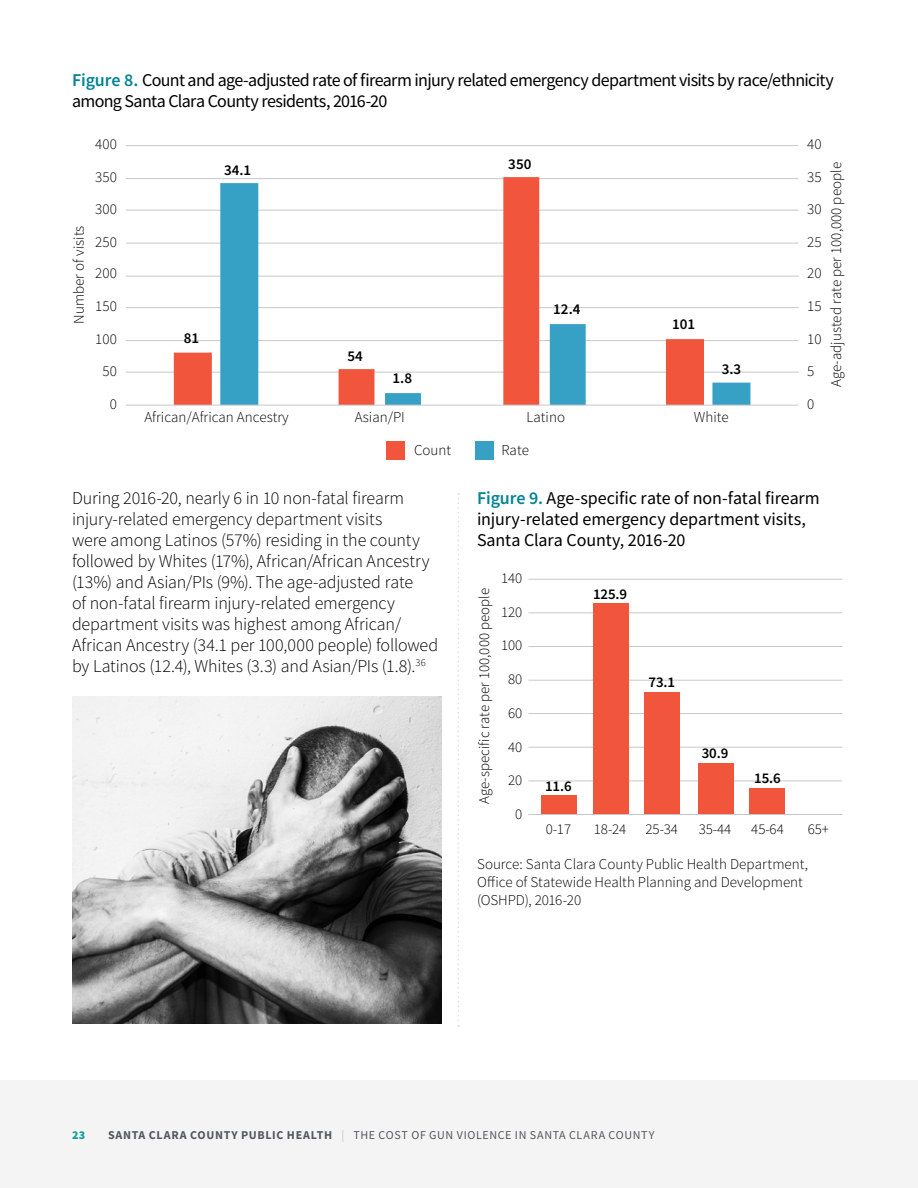
<style>
.page{position:relative;width:918px;height:1188px;background:#fff}
.page>*{position:absolute;margin:0;border:0;box-sizing:border-box;transform-origin:0 0}
.Body_STD{font:300 18px/21px "Source Sans Pro";letter-spacing:-.01em;color:#000}
.Figure___Table_Title{font:18px/21px "Source Sans Pro";letter-spacing:-.025em;color:#000}
.Figure___Table_Title-2{font:18px/21px "Source Sans Pro";letter-spacing:-.005em;color:#000}
.Chart_Source{font:300 15px/18px "Source Sans Pro";color:#000}
.t1{font:600 15px "Source Sans Pro";color:#000}
.t2{font:300 14.85px "Source Sans Pro";color:#000}
.t3{font:600 14.85px "Source Sans Pro";letter-spacing:-.005em;color:#000}
.t4{font:12px "Source Sans Pro";letter-spacing:.05em;color:#53585f}
.t5{font:900 12px "Source Sans Pro";color:#12a296}
.s1{font-weight:600;color:#008397}
.s2{font-weight:700}
.s3{color:#c4c3c6}
</style>
<div class="page">
<div style="left:0;top:1080px;width:918px;height:108px;background:#f4f4f4"></div>
<div style="left:386px;top:441px;width:19px;height:19px;background:#f1563c"></div>
<div style="left:475px;top:441px;width:19px;height:19px;background:#37a0c5"></div>
<hr style="left:126px;top:372px;width:673px;height:1px;background:#c7c8ca">
<hr style="left:126px;top:340px;width:673px;height:1px;background:#c7c8ca">
<hr style="left:126px;top:307px;width:673px;height:1px;background:#c7c8ca">
<hr style="left:126px;top:276px;width:673px;height:1px;background:#c7c8ca">
<hr style="left:126px;top:243px;width:673px;height:1px;background:#c7c8ca">
<hr style="left:126px;top:210px;width:673px;height:1px;background:#c7c8ca">
<hr style="left:126px;top:178px;width:673px;height:1px;background:#c7c8ca">
<hr style="left:126px;top:145px;width:673px;height:1px;background:#c7c8ca">
<svg style="left:174px;top:177px;width:366px;height:228px"></svg>
<svg style="left:220px;top:183px;width:530px;height:222px"></svg>
<hr style="left:126px;top:405px;width:673px;height:1px;background:#c7c8ca">
<img style="left:72px;top:697px;width:369px;height:326px">
<hr style="left:528px;top:781px;width:314px;height:1px;background:#c7c8ca">
<hr style="left:528px;top:747px;width:314px;height:1px;background:#c7c8ca">
<hr style="left:528px;top:713px;width:314px;height:1px;background:#c7c8ca">
<hr style="left:528px;top:680px;width:314px;height:1px;background:#c7c8ca">
<hr style="left:528px;top:646px;width:314px;height:1px;background:#c7c8ca">
<hr style="left:528px;top:612px;width:314px;height:1px;background:#c7c8ca">
<hr style="left:528px;top:579px;width:314px;height:1px;background:#c7c8ca">
<div style="left:750px;top:788px;width:35px;height:27px;background:#f1563c"></div>
<div style="left:698px;top:763px;width:35px;height:52px;background:#f1563c"></div>
<div style="left:645px;top:692px;width:35px;height:123px;background:#f1563c"></div>
<div style="left:593px;top:603px;width:35px;height:212px;background:#f1563c"></div>
<div style="left:541px;top:795px;width:36px;height:20px;background:#f1563c"></div>
<hr style="left:528px;top:814px;width:314px;height:1px;background:#c7c8ca">
<svg style="left:458px;top:493px;width:1px;height:534px"></svg>
<h3 class="Figure___Table_Title" style="left:72px;top:69px;width:763px"><span class="s1">Figure 8.</span> Count and age-adjusted rate of firearm injury related emergency department visits by race/ethnicity among Santa Clara County residents, 2016-20</h3>
<p class="Chart_Source" style="left:70px;top:324px;width:99px;rotate:-90deg">Number of visits</p>
<p class="Chart_Source" style="left:95px;top:135px;width:23px">400</p>
<p class="Chart_Source" style="left:95px;top:168px;width:23px">350</p>
<p class="Chart_Source" style="left:95px;top:200px;width:23px">300</p>
<p class="Chart_Source" style="left:95px;top:233px;width:23px">250</p>
<p class="Chart_Source" style="left:95px;top:264px;width:23px">200</p>
<p class="Chart_Source" style="left:95px;top:297px;width:23px">150</p>
<p class="Chart_Source" style="left:95px;top:330px;width:23px">100</p>
<p class="Chart_Source" style="left:103px;top:362px;width:16px">50</p>
<p class="Chart_Source" style="left:110px;top:395px;width:9px">0</p>
<p class="t1" style="left:224px;top:160px;width:29px">34.1</p>
<p class="t1" style="left:184px;top:328px;width:17px">81</p>
<p class="t1" style="left:348px;top:346px;width:17px">54</p>
<p class="t1" style="left:393px;top:369px;width:21px">1.8</p>
<p class="t1" style="left:508px;top:154px;width:25px">350</p>
<p class="t1" style="left:553px;top:300px;width:29px">12.4</p>
<p class="t1" style="left:672px;top:315px;width:25px">101</p>
<p class="t1" style="left:722px;top:360px;width:21px">3.3</p>
<p class="Chart_Source" style="left:144px;top:408px;width:146px">African/African Ancestry</p>
<p class="Chart_Source" style="left:355px;top:408px;width:51px">Asian/PI</p>
<p class="Chart_Source" style="left:527px;top:408px;width:40px">Latino</p>
<p class="Chart_Source" style="left:694px;top:408px;width:36px">White</p>
<p class="Chart_Source" style="left:414px;top:441px;width:39px">Count</p>
<p class="Chart_Source" style="left:501px;top:441px;width:29px">Rate</p>
<p class="Chart_Source" style="left:807px;top:135px;width:16px">40</p>
<p class="Chart_Source" style="left:807px;top:168px;width:16px">35</p>
<p class="Chart_Source" style="left:807px;top:200px;width:16px">30</p>
<p class="Chart_Source" style="left:807px;top:233px;width:16px">25</p>
<p class="Chart_Source" style="left:807px;top:264px;width:16px">20</p>
<p class="Chart_Source" style="left:807px;top:297px;width:16px">15</p>
<p class="Chart_Source" style="left:807px;top:330px;width:16px">10</p>
<p class="Chart_Source" style="left:807px;top:362px;width:9px">5</p>
<p class="Chart_Source" style="left:807px;top:395px;width:9px">0</p>
<p class="Chart_Source" style="left:827px;top:387px;width:226px;rotate:-90deg">Age-adjusted rate per 100,000 people</p>
<p class="Body_STD" style="left:72px;top:488px;width:368px">During 2016-20, nearly 6 in 10 non-fatal firearm injury-related emergency department visits<br>were among Latinos (57%) residing in the county followed by Whites (17%), African/African Ancestry (13%) and Asian/PIs (9%). The age-adjusted rate<br>of non-fatal firearm injury-related emergency department visits was highest among African/ African Ancestry (34.1 per 100,000 people) followed by Latinos (12.4), Whites (3.3) and Asian/PIs (1.8).<sup>36</sup></p>
<h3 class="Figure___Table_Title-2" style="left:477px;top:488px;width:344px"><span class="s1">Figure 9.</span> Age-specific rate of non-fatal firearm injury-related emergency department visits,<br>Santa Clara County, 2016-20</h3>
<p class="t2" style="left:501px;top:569px;width:23px">140</p>
<p class="t2" style="left:475px;top:804px;width:217px;rotate:-90deg">Age-specific rate per 100,000 people</p>
<p class="t3" style="left:593px;top:584px;width:36px">125.9</p>
<p class="t2" style="left:501px;top:603px;width:23px">120</p>
<p class="t2" style="left:501px;top:636px;width:23px">100</p>
<p class="t2" style="left:508px;top:670px;width:16px">80</p>
<p class="t3" style="left:649px;top:672px;width:28px">73.1</p>
<p class="t2" style="left:508px;top:704px;width:16px">60</p>
<p class="t2" style="left:508px;top:738px;width:16px">40</p>
<p class="t3" style="left:702px;top:743px;width:28px">30.9</p>
<p class="t3" style="left:754px;top:769px;width:28px">15.6</p>
<p class="t2" style="left:508px;top:771px;width:16px">20</p>
<p class="t3" style="left:545px;top:777px;width:28px">11.6</p>
<p class="t2" style="left:515px;top:805px;width:9px">0</p>
<p class="t2" style="left:546px;top:820px;width:27px">0-17</p>
<p class="t2" style="left:594px;top:820px;width:34px">18-24</p>
<p class="t2" style="left:646px;top:820px;width:34px">25-34</p>
<p class="t2" style="left:699px;top:820px;width:34px">35-44</p>
<p class="t2" style="left:751px;top:820px;width:34px">45-64</p>
<p class="t2" style="left:808px;top:820px;width:23px">65+</p>
<p class="Chart_Source" style="left:477px;top:855px;width:333px">Source: Santa Clara County Public Health Department,<br>Office of Statewide Health Planning and Development (OSHPD), 2016-20</p>
<p class="t5" style="left:72px;top:1126px;width:15px">23</p>
<p class="t4" style="left:108px;top:1127px;width:548px"><span class="s2">SANTA CLARA COUNTY PUBLIC HEALTH</span> <span class="s3">|</span> THE COST OF GUN VIOLENCE IN SANTA CLARA COUNTY</p>
</div>
